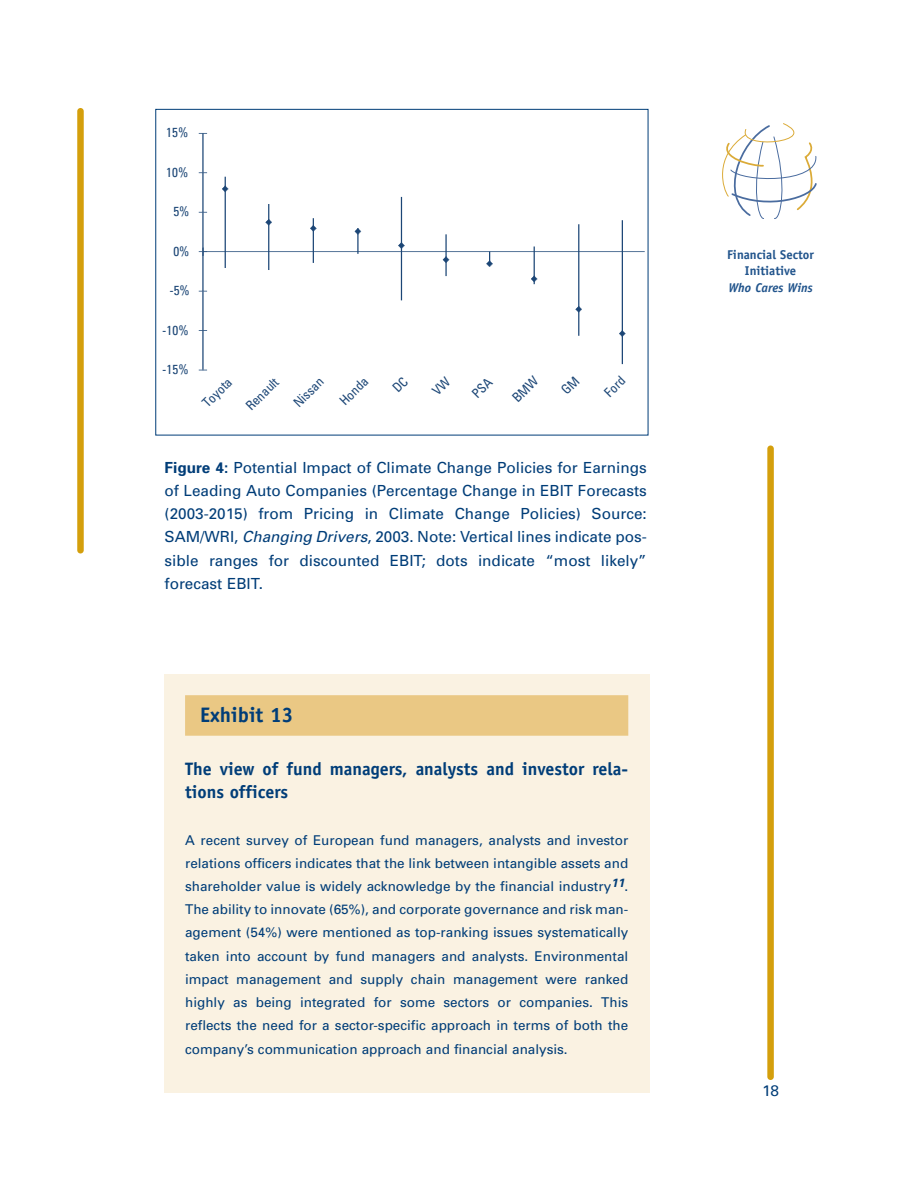
<style>
.page{position:relative;width:918px;height:1188px;background:#fff}
.page>*{position:absolute;margin:0;border:0;box-sizing:border-box;transform-origin:0 0}
.t1{font:700 21px "Officina Sans";color:#003d78}
.t2{font:700 18px/23.2px "Officina Sans";color:#003d78}
.t3{font:15.3px/23.2px "Univers";color:#003d78;text-align:justify}
.t4{font:13.5px/23.2px "Univers";color:#003d78;text-align:justify}
.t5{font:condensed 13.2px "Univers";color:#1c4676}
.t6{font:700 12.75px/16.5px "Officina Sans";color:#21548c;text-align:center}
.t7{font:italic 700 12.75px "Officina Sans";color:#21548c}
.s1{font-weight:700}
.s2{font-style:italic}
</style>
<div class="page">
<div style="left:767px;top:446px;width:7px;height:634px;background:#d49f0c;border-radius:3px"></div>
<div style="left:77px;top:108px;width:7px;height:445px;background:#d49f0c;border-radius:3px"></div>
<div style="left:164px;top:674px;width:485px;height:419px;background:#faf2e2"></div>
<div style="left:185px;top:695px;width:443px;height:41px;background:#eac884"></div>
<svg style="left:722px;top:123px;width:95px;height:96px"></svg>
<hr style="left:203px;top:133px;width:1px;height:237px;background:#1c4676">
<hr style="left:203px;top:251px;width:442px;height:1px;background:#1c4676">
<svg style="left:199px;top:248px;width:8px;height:8px"></svg>
<hr style="left:225px;top:177px;width:1px;height:91px;background:#1c4676">
<hr style="left:268px;top:204px;width:1px;height:66px;background:#1c4676">
<hr style="left:313px;top:218px;width:1px;height:45px;background:#1c4676">
<hr style="left:401px;top:197px;width:1px;height:103px;background:#1c4676">
<hr style="left:446px;top:234px;width:1px;height:42px;background:#1c4676">
<hr style="left:534px;top:247px;width:1px;height:37px;background:#1c4676">
<hr style="left:578px;top:224px;width:1px;height:112px;background:#1c4676">
<hr style="left:622px;top:220px;width:1px;height:144px;background:#1c4676">
<svg style="left:222px;top:186px;width:6px;height:6px"></svg>
<svg style="left:266px;top:219px;width:6px;height:6px"></svg>
<svg style="left:310px;top:225px;width:7px;height:7px"></svg>
<svg style="left:355px;top:228px;width:6px;height:26px"></svg>
<svg style="left:398px;top:242px;width:7px;height:7px"></svg>
<svg style="left:443px;top:257px;width:6px;height:6px"></svg>
<svg style="left:486px;top:252px;width:7px;height:15px"></svg>
<svg style="left:531px;top:276px;width:6px;height:6px"></svg>
<svg style="left:576px;top:306px;width:6px;height:7px"></svg>
<svg style="left:619px;top:330px;width:6px;height:7px"></svg>
<div style="left:156px;top:109px;width:492px;height:326px;border:1px solid #003d78"></div>
<p class="t5" style="left:178px;top:128px;width:12px">%</p>
<p class="t5" style="left:172px;top:167px;width:18px">0%</p>
<p class="t5" style="left:179px;top:207px;width:12px">%</p>
<p class="t5" style="left:173px;top:246px;width:18px">0%</p>
<p class="t5" style="left:180px;top:286px;width:12px">%</p>
<p class="t5" style="left:173px;top:325px;width:18px">0%</p>
<p class="t5" style="left:178px;top:364px;width:12px">%</p>
<p class="t5" style="left:201px;top:402px;width:37px;rotate:-45deg">Toyota</p>
<p class="t5" style="left:245px;top:405px;width:42px;rotate:-45deg">Renault</p>
<p class="t5" style="left:292px;top:402px;width:38px;rotate:-45deg">Nissan</p>
<p class="t5" style="left:338px;top:400px;width:36px;rotate:-45deg">Honda</p>
<p class="t5" style="left:603px;top:392px;width:25px;rotate:-45deg">Ford</p>
<p class="t3" style="left:165px;top:457px;width:484px"><span class="s1">Figure 4:</span> Potential Impact of Climate Change Policies for Earnings of Leading Auto Companies (Percentage Change in EBIT Forecasts (2003-2015) from Pricing in Climate Change Policies) Source:<br>SAM/WRI, <span class="s2">Changing Drivers</span>, 2003. Note: Vertical lines indicate pos&shy;sible ranges for discounted EBIT; dots indicate “most likely” forecast EBIT.</p>
<h1 class="t1" style="left:200px;top:707px;width:95px">Exhibit 13</h1>
<h2 class="t2" style="left:185px;top:758px;width:445px">The view of fund managers, analysts and investor rela&shy;tions officers</h2>
<p class="t4" style="left:185px;top:829px;width:445px">A recent survey of European fund managers, analysts and investor relations officers indicates that the link between intangible assets and shareholder value is widely acknowledge by the financial industry<sup>11</sup>.<br>The ability to innovate (65%), and corporate governance and risk man&shy;agement (54%) were mentioned as top-ranking issues systematically taken into account by fund managers and analysts. Environmental impact management and supply chain management were ranked highly as being integrated for some sectors or companies. This reflects the need for a sector-specific approach in terms of both the company’s communication approach and financial analysis.</p>
<p class="t6" style="left:727px;top:247px;width:88px">Financial Sector<br>Initiative</p>
<p class="t7" style="left:728px;top:283px;width:86px">Who Cares Wins</p>
<p class="t3" style="left:762px;top:1081px;width:19px">18</p>
</div>
